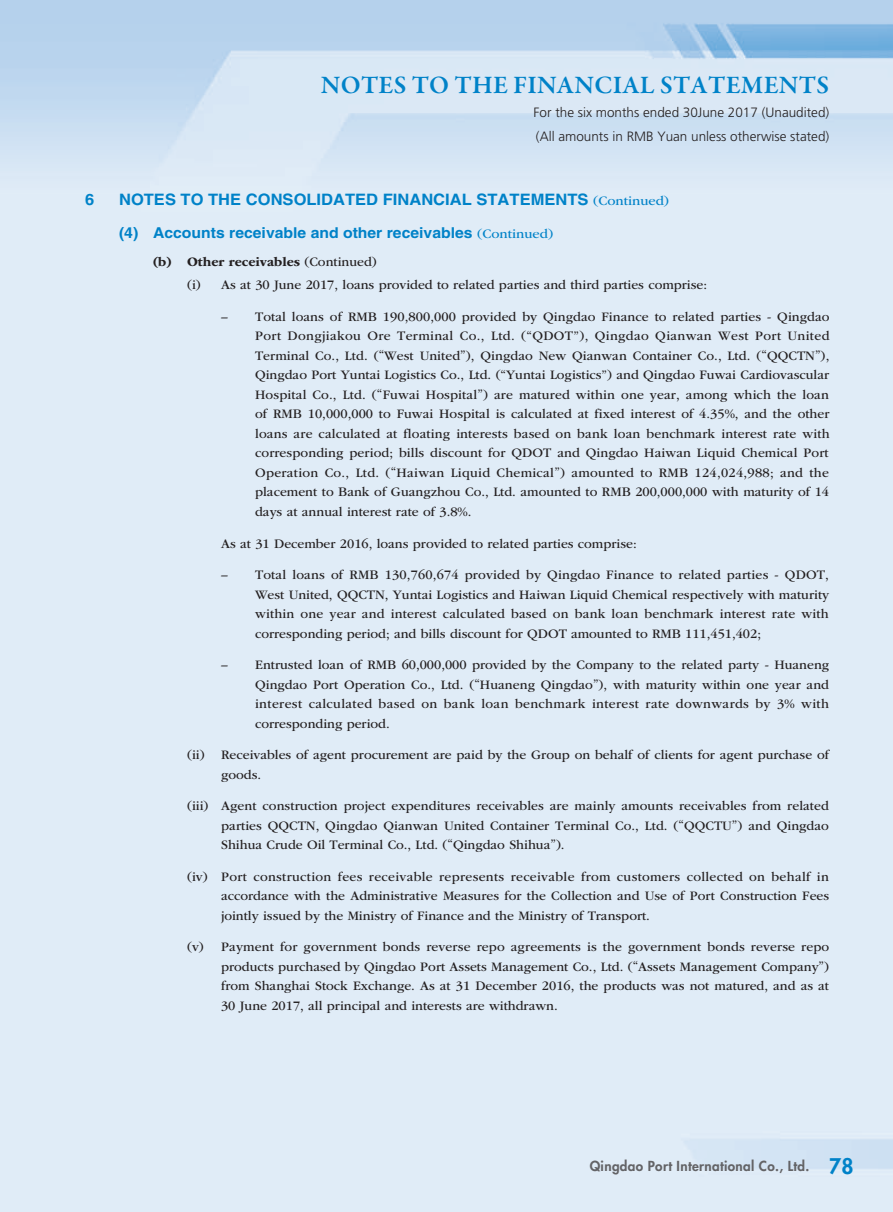
<style>
.page{position:relative;width:893px;height:1212px;background:#fff}
.page>*{position:absolute;margin:0;border:0;box-sizing:border-box;transform-origin:0 0}
.t1{font:600 25.5px "Garamond Premr Pro";letter-spacing:.01em;color:#0082c8}
.t2{font:800 21px "Futura Std";color:#0082c8}
._3__標題{font:700 15.75px "Helvetica LT Std";color:#0082c8;scale:1.05 1}
._4__副標題{font:700 15px "Helvetica LT Std";color:#0082c8;scale:1.05 1}
._1__內文{font:13.5px/19.5px "ITC Garamond Std";letter-spacing:.005em;color:#231f20}
._1__內文-2{font:13.5px "ITC Garamond Std";letter-spacing:.025em;color:#231f20}
.t3{font:300 13.5px/24px "Frutiger LT Std";color:#231f20}
.t4{font:800 13.5px "Futura Std";letter-spacing:.025em;color:#636366}
._5__副副標題{font:700 13.5px "ITC Garamond Std";color:#231f20}
._3__標題-2{font:13.5px "ITC Garamond Std";color:#0082c8;scale:1.05 1}
._4__副標題-2{font:13.5px "ITC Garamond Std";color:#0082c8;scale:1.05 1}
.s1{font-weight:400}
</style>
<div class="page">
<img style="left:0;top:0;width:893px;height:1212px">
<p class="_3__標題" style="left:85px;top:190px;width:10px">6</p>
<h1 class="t1" style="left:321px;top:69px;width:510px">NOTES TO THE FINANCIAL STATEMENTS</h1>
<p class="t3" style="left:534px;top:100px;width:297px">For the six months ended 30June 2017 (Unaudited( (All amounts in RMB Yuan unless otherwise stated(</p>
<p class="_3__標題" style="left:119px;top:190px;width:449px">NOTES TO THE CONSOLIDATED FINANCIAL STATEMENTS</p>
<p class="_3__標題-2" style="left:593px;top:194px;width:74px">(Continued(</p>
<p class="_4__副標題" style="left:119px;top:223px;width:20px">)4(</p>
<p class="_4__副標題" style="left:153px;top:223px;width:306px">Accounts receivable and other receivables</p>
<p class="_4__副標題-2" style="left:477px;top:226px;width:74px">(Continued(</p>
<p class="_5__副副標題" style="left:153px;top:254px;width:20px">b( )</p>
<p class="_5__副副標題" style="left:187px;top:254px;width:191px">Other receivables <span class="s1">(Continued(</span></p>
<p class="_1__內文" style="left:187px;top:276px;width:15px">)i(</p>
<p class="_1__內文" style="left:187px;top:745px;width:19px">( )i i</p>
<p class="_1__內文" style="left:187px;top:796px;width:23px">(iii)</p>
<p class="_1__內文" style="left:187px;top:867px;width:22px">(iv)</p>
<p class="_1__內文" style="left:187px;top:937px;width:18px">)v(</p>
<p class="_1__內文" style="left:221px;top:276px;width:487px">As at 30 June 2017, loans provided to related parties and third parties comprise:</p>
<p class="_1__內文" style="left:221px;top:307px;width:8px">–</p>
<p class="_1__內文" style="left:255px;top:307px;width:576px">Total loans of RMB 190,800,000 provided by Qingdao Finance to related parties - Qingdao</p>
<p class="_1__內文" style="left:521px;top:327px;width:69px">(“QDOT”),</p>
<p class="_1__內文-2" style="left:288px;top:329px;width:75px">Dongjiakou</p>
<p class="_1__內文-2" style="left:397px;top:329px;width:58px">Terminal</p>
<p class="_1__內文" style="left:491px;top:327px;width:25px">Ltd.</p>
<p class="_1__內文-2" style="left:595px;top:329px;width:56px">Qingdao</p>
<p class="_1__內文" style="left:788px;top:327px;width:43px">United</p>
<p class="_1__內文-2" style="left:655px;top:329px;width:58px">Qianwan</p>
<p class="_1__內文" style="left:367px;top:327px;width:25px">Ore</p>
<p class="_1__內文" style="left:460px;top:327px;width:26px">Co.,</p>
<p class="_1__內文" style="left:255px;top:327px;width:28px">Port</p>
<p class="_1__內文" style="left:255px;top:346px;width:576px">Terminal Co., Ltd. (“West United”), Qingdao New Qianwan Container Co., Ltd. (“QQCTN ,(“</p>
<p class="_1__內文" style="left:255px;top:366px;width:576px">Qingdao Port Yuntai Logistics Co., Ltd. (“Yuntai Logistics”) and Qingdao Fuwai Cardiovascular</p>
<p class="_1__內文" style="left:255px;top:385px;width:575px">Hospital Co., Ltd. (“Fuwai Hospital”) are matured within one year, among which the loan</p>
<p class="_1__內文" style="left:255px;top:405px;width:576px">of RMB 10,000,000 to Fuwai Hospital is calculated at fixed interest of 4.35%, and the other</p>
<p class="_1__內文" style="left:255px;top:424px;width:576px">loans are calculated at floating interests based on bank loan benchmark interest rate with</p>
<p class="_1__內文" style="left:255px;top:444px;width:575px">corresponding period; bills discount for QDOT and Qingdao Haiwan Liquid Chemical Port</p>
<p class="_1__內文" style="left:809px;top:463px;width:21px">the</p>
<p class="_1__內文" style="left:718px;top:327px;width:32px">West</p>
<p class="_1__內文" style="left:755px;top:327px;width:28px">Port</p>
<p class="_1__內文" style="left:386px;top:463px;width:60px">(“Haiwan</p>
<p class="_1__內文" style="left:695px;top:463px;width:81px">124,024,988;</p>
<p class="_1__內文" style="left:356px;top:463px;width:25px">Ltd.</p>
<p class="_1__內文" style="left:451px;top:463px;width:41px">Liquid</p>
<p class="_1__內文" style="left:496px;top:463px;width:70px">Chemical”)</p>
<p class="_1__內文" style="left:571px;top:463px;width:64px">amounted</p>
<p class="_1__內文" style="left:780px;top:463px;width:24px">and</p>
<p class="_1__內文" style="left:255px;top:463px;width:575px">Operation<br>placement to Bank of Guangzhou Co., Ltd. amounted to RMB 200,000,000 with maturity of 14 days at annual interest rate of 3.8%.</p>
<p class="_1__內文" style="left:221px;top:534px;width:417px">As at 31 December 2016, loans provided to related parties comprise:</p>
<p class="_1__內文" style="left:785px;top:565px;width:46px">QDOT,</p>
<p class="_1__內文" style="left:325px;top:463px;width:26px">Co.,</p>
<p class="_1__內文" style="left:659px;top:463px;width:31px">RMB</p>
<p class="_1__內文" style="left:640px;top:463px;width:14px">to</p>
<p class="_1__內文" style="left:385px;top:565px;width:75px">130,760,674</p>
<p class="_1__內文" style="left:255px;top:565px;width:33px">Total</p>
<p class="_1__內文" style="left:292px;top:565px;width:34px">loans</p>
<p class="_1__內文" style="left:331px;top:565px;width:14px">of</p>
<p class="_1__內文" style="left:465px;top:565px;width:57px">provided</p>
<p class="_1__內文" style="left:526px;top:565px;width:16px">by</p>
<p class="_1__內文" style="left:547px;top:565px;width:54px">Qingdao</p>
<p class="_1__內文" style="left:678px;top:565px;width:44px">related</p>
<p class="_1__內文" style="left:606px;top:565px;width:49px">Finance</p>
<p class="_1__內文" style="left:727px;top:565px;width:43px">parties</p>
<p class="_1__內文" style="left:349px;top:565px;width:31px">RMB</p>
<p class="_1__內文" style="left:660px;top:565px;width:14px">to</p>
<p class="_1__內文" style="left:775px;top:565px;width:6px">-</p>
<p class="_1__內文" style="left:221px;top:565px;width:8px">–</p>
<p class="_1__內文" style="left:221px;top:655px;width:8px">–</p>
<p class="_1__內文" style="left:255px;top:585px;width:575px;text-align:right">West United, QQCTN, Yuntai Logistics and Haiwan Liquid Chemical respectively with maturity with</p>
<p class="_1__內文" style="left:255px;top:604px;width:507px">within<br>corresponding period; and bills discount for QDOT amounted to RMB 111,451,402;</p>
<p class="_1__內文" style="left:255px;top:655px;width:576px">Entrusted loan of RMB 60,000,000 provided by the Company to the related party - Huaneng</p>
<p class="_1__內文" style="left:362px;top:604px;width:24px">and</p>
<p class="_1__內文" style="left:443px;top:604px;width:64px">calculated</p>
<p class="_1__內文" style="left:511px;top:604px;width:37px">based</p>
<p class="_1__內文" style="left:575px;top:604px;width:32px">bank</p>
<p class="_1__內文" style="left:612px;top:604px;width:28px">loan</p>
<p class="_1__內文" style="left:644px;top:604px;width:71px">benchmark</p>
<p class="_1__內文" style="left:391px;top:604px;width:47px">interest</p>
<p class="_1__內文" style="left:720px;top:604px;width:47px">interest</p>
<p class="_1__內文" style="left:772px;top:604px;width:25px">rate</p>
<p class="_1__內文" style="left:301px;top:604px;width:24px">one</p>
<p class="_1__內文" style="left:330px;top:604px;width:28px">year</p>
<p class="_1__內文" style="left:553px;top:604px;width:17px">on</p>
<p class="_1__內文" style="left:255px;top:675px;width:575px;text-align:right">Qingdao Port Operation Co., Ltd. (“Huaneng Qingdao”), with maturity within one year and with</p>
<p class="_1__內文-2" style="left:309px;top:696px;width:65px">calculated</p>
<p class="_1__內文" style="left:379px;top:694px;width:38px">based</p>
<p class="_1__內文" style="left:444px;top:694px;width:33px">bank</p>
<p class="_1__內文" style="left:481px;top:694px;width:29px">loan</p>
<p class="_1__內文-2" style="left:515px;top:696px;width:72px">benchmark</p>
<p class="_1__內文-2" style="left:676px;top:696px;width:75px">downwards</p>
<p class="_1__內文" style="left:755px;top:694px;width:17px">by</p>
<p class="_1__內文" style="left:255px;top:694px;width:136px">interest corresponding period.</p>
<p class="_1__內文" style="left:221px;top:745px;width:609px">Receivables of agent procurement are paid by the Group on behalf of clients for agent purchase of</p>
<p class="_1__內文-2" style="left:592px;top:696px;width:49px">interest</p>
<p class="_1__內文" style="left:777px;top:694px;width:19px">3%</p>
<p class="_1__內文" style="left:646px;top:694px;width:25px">rate</p>
<p class="_1__內文" style="left:421px;top:694px;width:17px">on</p>
<p class="_1__內文" style="left:221px;top:765px;width:42px">goods.</p>
<p class="_1__內文" style="left:221px;top:796px;width:609px">Agent construction project expenditures receivables are mainly amounts receivables from related</p>
<p class="_1__內文" style="left:221px;top:816px;width:609px">parties QQCTN, Qingdao Qianwan United Container Terminal Co., Ltd. (“QQCTU”) and Qingdao<br>Shihua Crude Oil Terminal Co., Ltd. (“Qingdao Shihua .(“</p>
<p class="_1__內文" style="left:817px;top:867px;width:13px">in</p>
<p class="_1__內文" style="left:338px;top:867px;width:26px">fees</p>
<p class="_1__內文-2" style="left:369px;top:869px;width:65px">receivable</p>
<p class="_1__內文-2" style="left:511px;top:869px;width:65px">receivable</p>
<p class="_1__內文" style="left:581px;top:867px;width:31px">from</p>
<p class="_1__內文-2" style="left:687px;top:869px;width:58px">collected</p>
<p class="_1__內文" style="left:771px;top:867px;width:41px">behalf</p>
<p class="_1__內文-2" style="left:253px;top:869px;width:79px">construction</p>
<p class="_1__內文" style="left:221px;top:867px;width:27px">Port</p>
<p class="_1__內文-2" style="left:439px;top:869px;width:67px">represents</p>
<p class="_1__內文-2" style="left:617px;top:869px;width:65px">customers</p>
<p class="_1__內文" style="left:749px;top:867px;width:17px">on</p>
<p class="_1__內文" style="left:221px;top:886px;width:610px">accordance with the Administrative Measures for the Collection and Use of Port Construction Fees jointly issued by the Ministry of Finance and the Ministry of Transport.</p>
<p class="_1__內文" style="left:221px;top:937px;width:610px">Payment for government bonds reverse repo agreements is the government bonds reverse repo</p>
<p class="_1__內文" style="left:221px;top:957px;width:609px;text-align:justify">products purchased by Qingdao Port Assets Management Co., Ltd. (“Assets Management Company (“ from Shanghai Stock Exchange. As at 31 December 2016, the products was not matured, and as at 30 June 2017, all principal and interests are withdrawn.</p>
<p class="t4" style="left:590px;top:1158px;width:221px">Qingdao Port International Co., Ltd.</p>
<h2 class="t2" style="left:829px;top:1153px;width:26px">78</h2>
</div>
